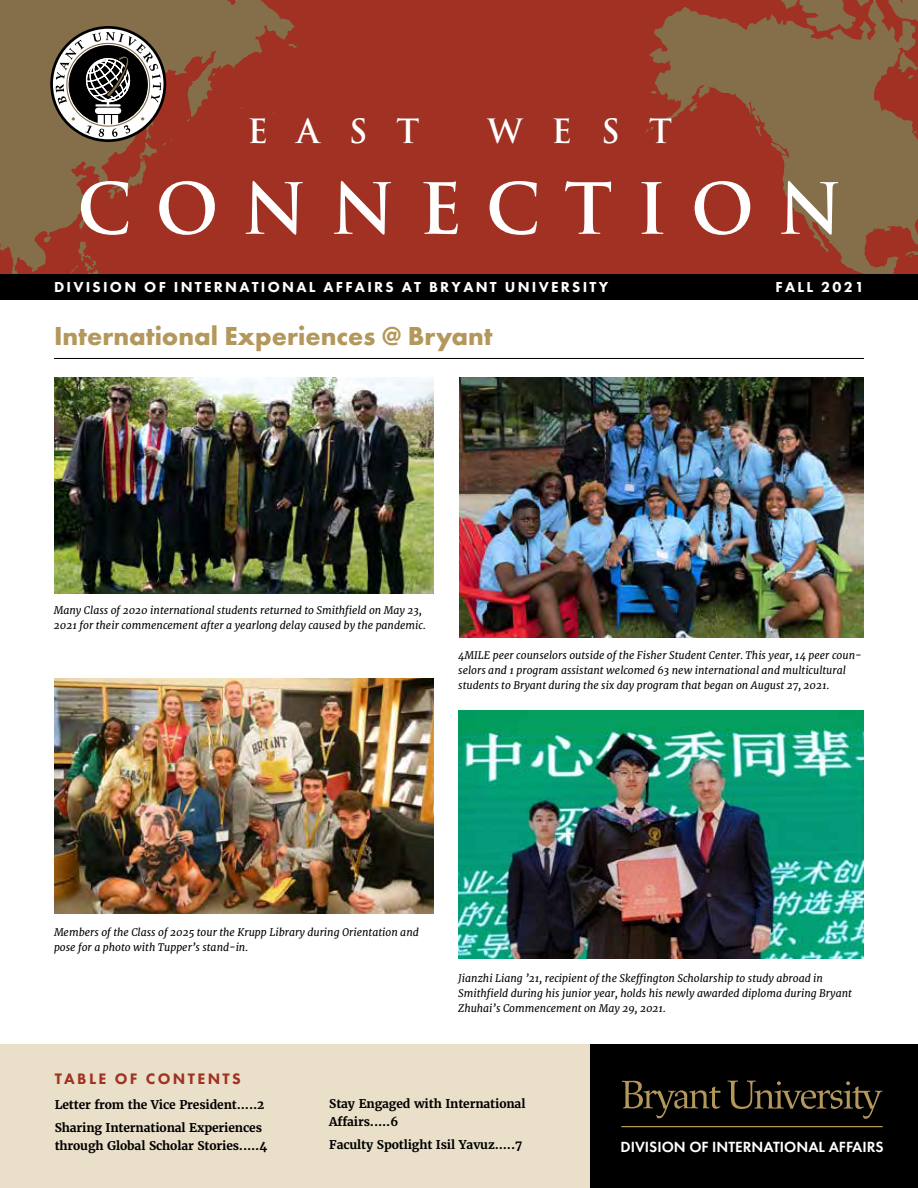
<style>
.page{position:relative;width:918px;height:1188px;background:#fff}
.page>*{position:absolute;margin:0;border:0;box-sizing:border-box;transform-origin:0 0}
.t1{font:700 68.7px "Trajan";letter-spacing:.35em;color:#fff}
.t2{font:700 32.55px "Trajan";letter-spacing:.9em;color:#fff}
.t3{font:700 27px "Futura PT";color:#b4975a}
.t4{font:800 15.75px "Futura PT";letter-spacing:.15em;color:#a03123}
.t5{font:600 15.3px "Futura PT";color:#fff}
.t6{font:800 15px "Futura PT";letter-spacing:.15em;color:#fff}
.t7{font:700 12px/23.4px "Merriweather";letter-spacing:-.01em;color:#000}
.t8{font:italic 10.5px/15px "Merriweather";color:#000}
.t9{font:9.15px "Aldus Roman SC";color:#856f4a}
</style>
<div class="page">
<div style="left:0;top:0;width:918px;height:282px;background:#a03123"></div>
<svg style="left:649px;top:0;width:269px;height:274px"></svg>
<svg style="left:905px;top:246px;width:13px;height:16px"></svg>
<svg style="left:913px;top:131px;width:4px;height:3px"></svg>
<svg style="left:889px;top:0;width:29px;height:81px"></svg>
<svg style="left:780px;top:0;width:89px;height:32px"></svg>
<svg style="left:645px;top:127px;width:8px;height:6px"></svg>
<svg style="left:650px;top:91px;width:6px;height:3px"></svg>
<svg style="left:689px;top:103px;width:8px;height:9px"></svg>
<svg style="left:756px;top:126px;width:6px;height:11px"></svg>
<svg style="left:771px;top:143px;width:16px;height:12px"></svg>
<svg style="left:781px;top:44px;width:23px;height:17px"></svg>
<svg style="left:805px;top:75px;width:25px;height:13px"></svg>
<svg style="left:823px;top:95px;width:12px;height:6px"></svg>
<svg style="left:848px;top:104px;width:5px;height:10px"></svg>
<svg style="left:854px;top:128px;width:16px;height:18px"></svg>
<svg style="left:882px;top:151px;width:36px;height:33px"></svg>
<svg style="left:0;top:0;width:295px;height:274px"></svg>
<svg style="left:79px;top:219px;width:6px;height:11px"></svg>
<svg style="left:103px;top:208px;width:6px;height:8px"></svg>
<svg style="left:187px;top:118px;width:3px;height:4px"></svg>
<svg style="left:212px;top:73px;width:3px;height:4px"></svg>
<svg style="left:44px;top:237px;width:55px;height:37px"></svg>
<svg style="left:28px;top:93px;width:20px;height:22px"></svg>
<div style="left:0;top:274px;width:918px;height:26px;background:#000"></div>
<svg style="left:56px;top:32px;width:122px;height:167px"></svg>
<div style="left:590px;top:1044px;width:328px;height:144px;background:#000"></div>
<div style="left:0;top:1044px;width:590px;height:144px;background:#eadfc9"></div>
<hr style="left:54px;top:358px;width:810px;height:1px;background:#000">
<img style="left:458px;top:711px;width:406px;height:247px">
<svg style="left:622px;top:1081px;width:98px;height:37px"></svg>
<svg style="left:728px;top:1081px;width:155px;height:38px"></svg>
<hr style="left:621px;top:1126px;width:262px;height:1px;background:#b4975a">
<img style="left:459px;top:377px;width:405px;height:260px">
<img style="left:54px;top:377px;width:379px;height:217px">
<img style="left:54px;top:678px;width:379px;height:236px">
<p class="t9" style="left:71px;top:114px;width:6px">•</p>
<p class="t9" style="left:141px;top:114px;width:6px">•</p>
<h2 class="t2" style="left:247px;top:111px;width:174px">EAST</h2>
<h2 class="t2" style="left:487px;top:111px;width:186px">WEST</h2>
<h1 class="t1" style="left:77px;top:166px;width:767px">CONNECTION</h1>
<h3 class="t6" style="left:54px;top:278px;width:556px">DIVISION OF INTERNATIONAL AFFAIRS AT BRYANT UNIVERSITY</h3>
<h3 class="t6" style="left:776px;top:278px;width:90px">FALL 2021</h3>
<h3 class="t3" style="left:54px;top:318px;width:440px">International Experiences @ Bryant</h3>
<p class="t8" style="left:54px;top:602px;width:373px">Many Class of 2020 international students returned to Smithfield on May 23,<br>2021 for their commencement after a yearlong delay caused by the pandemic.</p>
<p class="t8" style="left:458px;top:648px;width:405px">4MILE peer counselors outside of the Fisher Student Center. This year, 14 peer coun&shy;selors and 1 program assistant welcomed 63 new international and multicultural students to Bryant during the six day program that began on August 27, 2021.</p>
<p class="t8" style="left:54px;top:925px;width:366px">Members of the Class of 2025 tour the Krupp Library during Orientation and pose for a photo with Tupper’s stand-in.</p>
<p class="t8" style="left:458px;top:970px;width:395px">Jianzhi Liang ’21, recipient of the Skeffington Scholarship to study abroad in<br>Smithfield during his junior year, holds his newly awarded diploma during Bryant<br>Zhuhai’s Commencement on May 29, 2021.</p>
<h3 class="t4" style="left:55px;top:1069px;width:188px">TABLE OF CONTENTS</h3>
<p class="t7" style="left:55px;top:1093px;width:211px">Letter from the Vice President.....2<br>Sharing International Experiences</p>
<p class="t7" style="left:55px;top:1134px;width:214px">through Global Scholar Stories.....4</p>
<p class="t7" style="left:329px;top:1094px;width:198px;line-height:18px">Stay Engaged with International<br>Affairs.....6</p>
<p class="t7" style="left:329px;top:1133px;width:194px">Faculty Spotlight Isil Yavuz.....7</p>
<h3 class="t5" style="left:621px;top:1137px;width:265px">DIVISION OF INTERNATIONAL AFFAIRS</h3>
</div>
